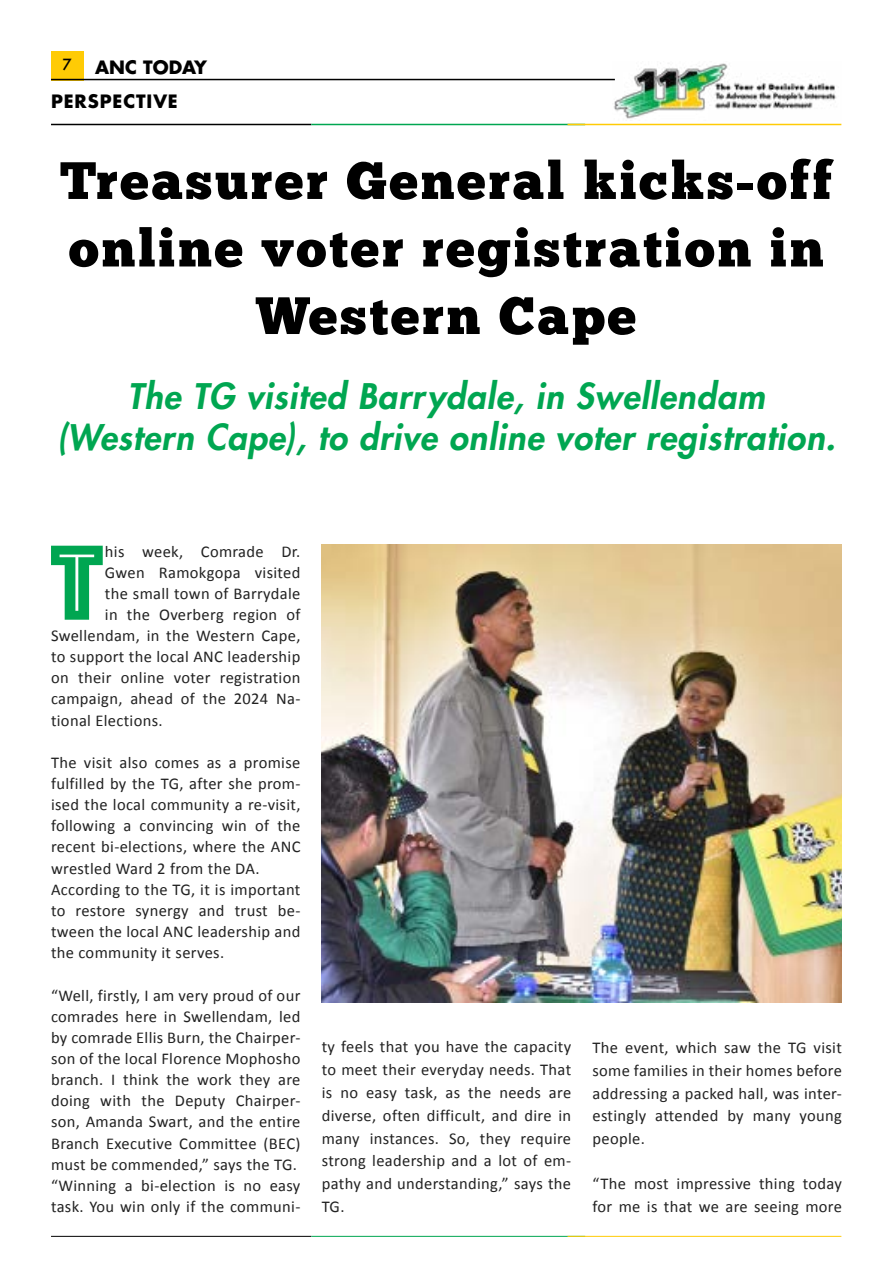
<style>
.page{position:relative;width:893px;height:1263px;background:#fff}
.page>*{position:absolute;margin:0;border:0;box-sizing:border-box;transform-origin:0 0}
.t1{font:111px "Phosphate Inline";color:#00a651}
.t2{font:52.5px/67.5px "Chunk Five";letter-spacing:.05em;color:#000;text-align:center}
.t3{font:italic 800 34.5px/41.4px "Futura LT";letter-spacing:.025em;color:#00a651;text-align:center}
.t4{font:700 18px/34.8px "Futura LT";letter-spacing:.05em;color:#000}
.t5{font:16.5px/21.1px "Calibri";letter-spacing:.02em;color:#222}
.t6{font:500 15px "Futura";color:#000}
</style>
<div class="page">
<div style="left:51px;top:51px;width:32px;height:29px;background:#ffcb05"></div>
<img style="left:612px;top:63px;width:225px;height:56px">
<hr style="left:51px;top:79px;width:564px;height:1px;background:#000">
<hr style="left:51px;top:124px;width:260px;height:1px;background:#000">
<hr style="left:311px;top:124px;width:274px;height:1px;background:#00a651">
<hr style="left:567px;top:124px;width:274px;height:1px;background:#ffcb05">
<hr style="left:51px;top:1236px;width:260px;height:1px;background:#000">
<hr style="left:311px;top:1236px;width:274px;height:1px;background:#00a651">
<hr style="left:567px;top:1236px;width:274px;height:1px;background:#ffcb05">
<img style="left:322px;top:544px;width:519px;height:458px">
<p class="t6" style="left:63px;top:55px;width:11px">7</p>
<p class="t4" style="left:51px;top:49px;width:158px;text-indent:44px">ANC TODAY<br>PERSPECTIVE</p>
<h2 class="t2" style="left:60px;top:149px;width:774px">Treasurer General kicks-off online voter registration in<br>Western Cape</h2>
<h3 class="t3" style="left:57px;top:375px;width:780px">The TG visited Barrydale, in Swellendam (Western Cape), to drive online voter registration.</h3>
<h1 class="t1" style="left:51px;top:504px;width:53px">T</h1>
<p class="t5" style="left:105px;top:540px;width:197px">his week, Comrade Dr.</p>
<p class="t5" style="left:105px;top:561px;width:197px">Gwen Ramokgopa visited</p>
<p class="t5" style="left:105px;top:582px;width:197px">the small town of Barrydale</p>
<p class="t5" style="left:105px;top:603px;width:197px">in the Overberg region of</p>
<p class="t5" style="left:51px;top:624px;width:251px">Swellendam, in the Western Cape,</p>
<p class="t5" style="left:51px;top:645px;width:251px">to support the local ANC leadership</p>
<p class="t5" style="left:51px;top:666px;width:251px">on their online voter registration</p>
<p class="t5" style="left:51px;top:687px;width:251px">campaign, ahead of the 2024 Na-</p>
<p class="t5" style="left:51px;top:709px;width:113px">tional Elections.</p>
<p class="t5" style="left:51px;top:751px;width:251px">The visit also comes as a promise fulfilled by the TG, after she prom&shy;ised the local community a re-visit, following a convincing win of the recent bi-elections, where the ANC wrestled Ward 2 from the DA.<br>According to the TG, it is important to restore synergy and trust be&shy;tween the local ANC leadership and the community it serves.</p>
<p class="t5" style="left:51px;top:984px;width:251px">“Well, firstly, I am very proud of our comrades here in Swellendam, led by comrade Ellis Burn, the Chairper&shy;son of the local Florence Mophosho branch. I think the work they are doing with the Deputy Chairper&shy;son, Amanda Swart, and the entire Branch Executive Committee (BEC) must be commended,” says the TG. “Winning a bi-election is no easy task. You win only if the communi-</p>
<p class="t5" style="left:322px;top:1034px;width:251px;line-height:22.8px;text-align:justify">ty feels that you have the capacity to meet their everyday needs. That is no easy task, as the needs are diverse, often difficult, and dire in many instances. So, they require strong leadership and a lot of em&shy;pathy and understanding,” says the TG.</p>
<p class="t5" style="left:592px;top:1036px;width:251px;line-height:22.6px;text-align:justify">The event, which saw the TG visit some families in their homes before addressing a packed hall, was inter&shy;estingly attended by many young people.</p>
<p class="t5" style="left:592px;top:1172px;width:251px;line-height:22.6px">“The most impressive thing today for me is that we are seeing more</p>
</div>
